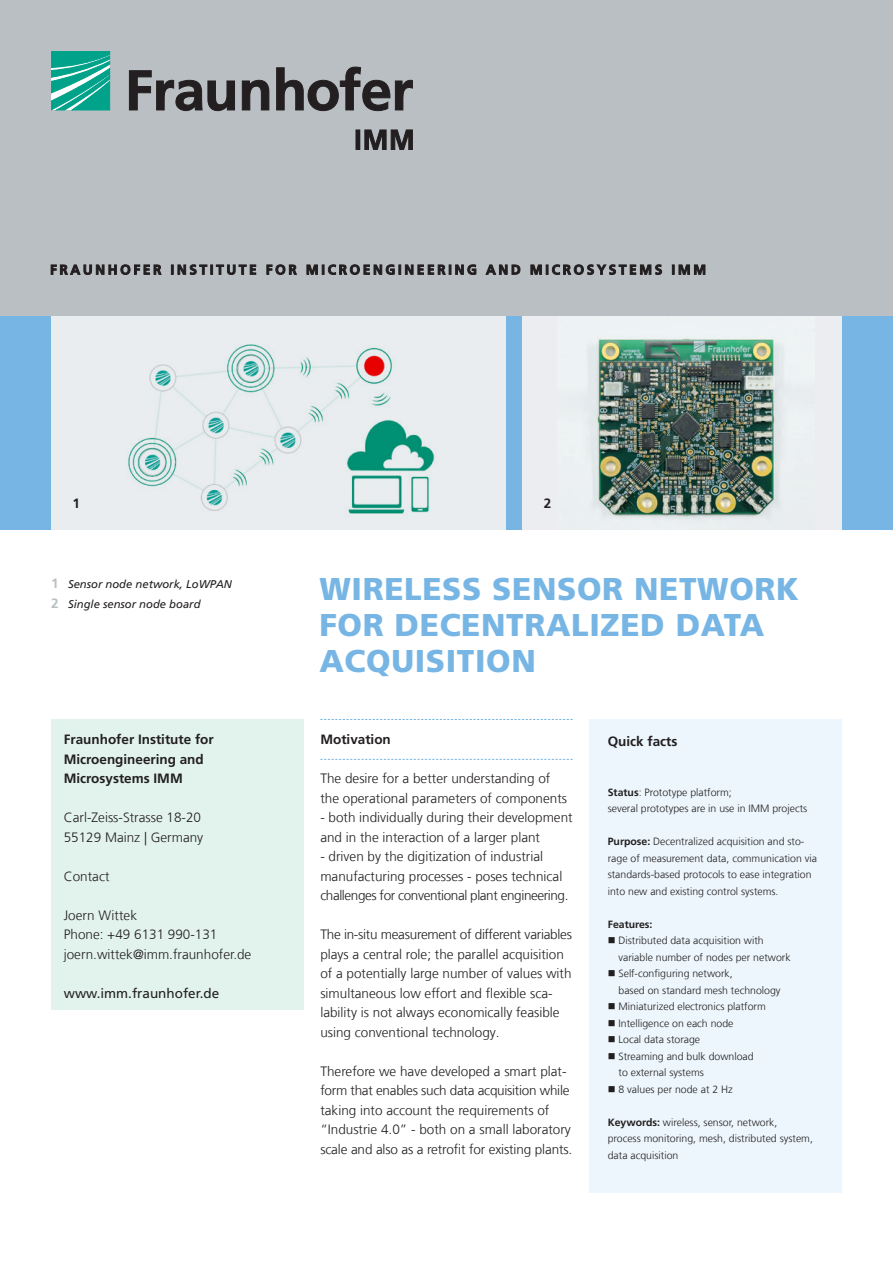
<style>
.page{position:relative;width:893px;height:1263px;background:#fff}
.page>*{position:absolute;margin:0;border:0;box-sizing:border-box;transform-origin:0 0}
.t1{font:900 31.5px/36px "Frutiger LT Com";letter-spacing:.02em;color:#77b6e4}
.t2{font:300 13.5px/19.5px "Frutiger LT Com";color:#231f20}
.t3{font:700 13.5px/19.5px "Frutiger LT Com";color:#231f20}
.t4{font:13.5px "Frutiger LT Com";color:#231f20}
.t5{font:italic 11.25px/19.5px "Frutiger LT Com";color:#231f20}
.t6{font:300 10.5px/16.5px "Frutiger LT Com";color:#231f20}
.t7{font:700 10.5px "Frutiger LT Com";color:#231f20}
.s1{font-weight:700;font-style:normal;font-size:13.5px;color:#babfc3}
.s2{font-weight:700}
</style>
<div class="page">
<div style="left:0;top:306px;width:893px;height:224px;background:#77b6e4"></div>
<div style="left:522px;top:312px;width:320px;height:218px;background:#ebedf0"></div>
<img style="left:558px;top:315px;width:257px;height:204px">
<div style="left:51px;top:306px;width:454px;height:224px;background:#e9edef"></div>
<img style="left:92px;top:315px;width:413px;height:199px">
<div style="left:0;top:0;width:893px;height:315px;background:#babfc3"></div>
<svg style="left:320px;top:719px;width:253px;height:1px"></svg>
<svg style="left:320px;top:759px;width:253px;height:1px"></svg>
<div style="left:51px;top:719px;width:252px;height:291px;background:#e2f3ee"></div>
<svg style="left:51px;top:51px;width:59px;height:59px;background:#2eb39e"></svg>
<svg style="left:129px;top:67px;width:283px;height:44px"></svg>
<div style="left:356px;top:130px;width:4px;height:20px;border:1px solid #231f20"></div>
<svg style="left:365px;top:130px;width:47px;height:20px"></svg>
<svg style="left:51px;top:265px;width:654px;height:10px"></svg>
<div style="left:590px;top:719px;width:252px;height:474px;background:#ecf6fc"></div>
<p class="t3" style="left:72px;top:494px;width:9px">1</p>
<p class="t3" style="left:544px;top:494px;width:9px">2</p>
<p class="t5" style="left:51px;top:574px;width:182px"><span class="s1">1</span> Sensor node network, LoWPAN<br><span class="s1">2</span> Single sensor node board</p>
<h1 class="t1" style="left:319px;top:571px;width:481px">WIRELESS SENSOR NETWORK<br>FOR DECENTRALIZED DATA<br>ACQUISITION</h1>
<p class="t3" style="left:64px;top:730px;width:152px">Fraunhofer Institute for<br>Microengineering and<br>Microsystems IMM</p>
<p class="t2" style="left:64px;top:807px;width:141px">Carl-Zeiss-Strasse 18-20<br>55129 Mainz | Germany</p>
<p class="t2" style="left:64px;top:866px;width:47px">Contact</p>
<p class="t2" style="left:64px;top:905px;width:189px">Joern Wittek<br>Phone: +49 6131 990-131 joern.wittek@imm.fraunhofer.de</p>
<p class="t4" style="left:64px;top:985px;width:157px">www.imm.fraunhofer.de</p>
<p class="t3" style="left:320px;top:730px;width:72px">Motivation</p>
<p class="t2" style="left:320px;top:768px;width:248px">The desire for a better understanding of the operational parameters of components</p>
<p class="t2" style="left:320px;top:807px;width:254px">- both individually during their development and in the interaction of a larger plant</p>
<p class="t2" style="left:320px;top:846px;width:250px">- driven by the digitization of industrial manufacturing processes - poses technical challenges for conventional plant engineering.</p>
<p class="t2" style="left:320px;top:924px;width:253px">The in-situ measurement of different variables plays a central role; the parallel acquisition of a potentially large number of values with simultaneous low effort and flexible sca&shy;lability is not always economically feasible using conventional technology.</p>
<p class="t2" style="left:320px;top:1061px;width:253px">Therefore we have developed a smart plat&shy;form that enables such data acquisition while taking into account the requirements of “Industrie 4.0” - both on a small laboratory scale and also as a retrofit for existing plants.</p>
<p class="t3" style="left:608px;top:732px;width:71px">Quick facts</p>
<p class="t6" style="left:608px;top:784px;width:201px"><span class="s2">Status</span>: Prototype platform;<br>several prototypes are in use in IMM projects</p>
<p class="t6" style="left:608px;top:833px;width:211px"><span class="s2">Purpose:</span> Decentralized acquisition and sto&shy;rage of measurement data, communication via standards-based protocols to ease integration into new and existing control systems.</p>
<p class="t7" style="left:608px;top:918px;width:46px">Features:</p>
<p class="t6" style="left:618px;top:932px;width:174px;text-indent:-11px">■ Distributed data acquisition with variable number of nodes per network</p>
<p class="t6" style="left:618px;top:965px;width:164px;text-indent:-11px">■ Self-configuring network,<br>based on standard mesh technology</p>
<p class="t6" style="left:608px;top:998px;width:160px">■ Miniaturized electronics platform</p>
<p class="t6" style="left:608px;top:1015px;width:127px">■ Intelligence on each node</p>
<p class="t6" style="left:608px;top:1031px;width:94px">■ Local data storage</p>
<p class="t6" style="left:618px;top:1048px;width:137px;text-indent:-11px">■ Streaming and bulk download to external systems</p>
<p class="t6" style="left:608px;top:1081px;width:127px">■ 8 values per node at 2 Hz</p>
<p class="t6" style="left:608px;top:1114px;width:207px"><span class="s2">Keywords:</span> wireless, sensor, network, process monitoring, mesh, distributed system, data acquisition</p>
</div>
